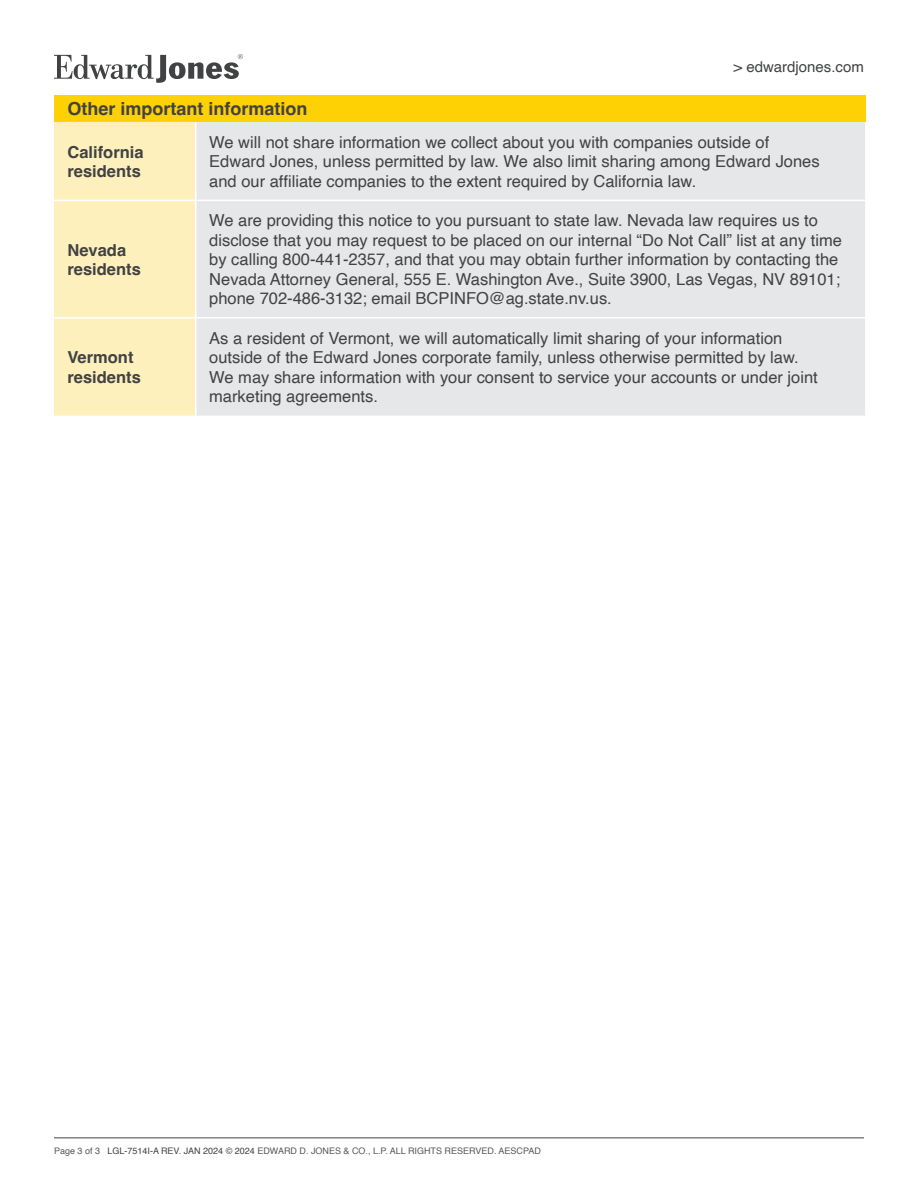
<style>
.page{position:relative;width:918px;height:1188px;background:#fff}
.page>*{position:absolute;margin:0;border:0;box-sizing:border-box;transform-origin:0 0}
.Table_Headline{font:700 18px "Helvetica";color:#414243}
.Table_Body{font:16.5px/19.5px "Helvetica";color:#414243}
.Table_Subhead_Bold{font:700 16.5px/19.5px "Helvetica";color:#414243}
.t1{font:15px "Helvetica";color:#414243}
.t2{font:9px "Helvetica";color:#57585a}
.s1{color:#414243}
</style>
<div class="page">
<div style="left:54px;top:95px;width:811px;height:27px;background:#fed105"></div>
<div style="left:54px;top:122px;width:141px;height:294px;background:#fef0bc"></div>
<div style="left:196px;top:122px;width:669px;height:294px;background:#e6e7e9"></div>
<hr style="left:54px;top:200px;width:142px;height:1px;background:#fff">
<hr style="left:196px;top:200px;width:669px;height:1px;background:#fff">
<hr style="left:54px;top:317px;width:142px;height:2px;background:#fff">
<hr style="left:196px;top:317px;width:669px;height:2px;background:#fff">
<hr style="left:54px;top:1138px;width:810px;height:1px;background:#414243">
<svg style="left:54px;top:54px;width:189px;height:29px"></svg>
<p class="t1" style="left:734px;top:55px;width:132px">&gt; edwardjones.com</p>
<p class="Table_Headline" style="left:68px;top:98px;width:242px">Other important information</p>
<p class="Table_Subhead_Bold" style="left:68px;top:144px;width:78px">California residents</p>
<p class="Table_Body" style="left:209px;top:133px;width:612px">We will not share information we collect about you with companies outside of<br>Edward Jones, unless permitted by law. We also limit sharing among Edward Jones and our affiliate companies to the extent required by California law.</p>
<p class="Table_Subhead_Bold" style="left:68px;top:242px;width:75px">Nevada residents</p>
<p class="Table_Subhead_Bold" style="left:68px;top:349px;width:75px">Vermont residents</p>
<p class="Table_Body" style="left:209px;top:211px;width:634px">We are providing this notice to you pursuant to state law. Nevada law requires us to disclose that you may request to be placed on our internal “Do Not Call” list at any time by calling 800-441-2357, and that you may obtain further information by contacting the Nevada Attorney General, 555 E. Washington Ave., Suite 3900, Las Vegas, NV 89101; phone 702-486-3132; email BCPINFO@ag.state.nv.us.</p>
<p class="Table_Body" style="left:209px;top:329px;width:610px">As a resident of Vermont, we will automatically limit sharing of your information outside of the Edward Jones corporate family, unless otherwise permitted by law.<br>We may share information with your consent to service your accounts or under joint marketing agreements.</p>
<p class="t2" style="left:54px;top:1144px;width:488px">Page 3 of 3 <span class="s1">LGL-7514I-A REV. JAN 2024 © 2024</span> EDWARD D. JONES &amp; CO., L.P. ALL RIGHTS RESERVED. AESCPAD</p>
</div>
